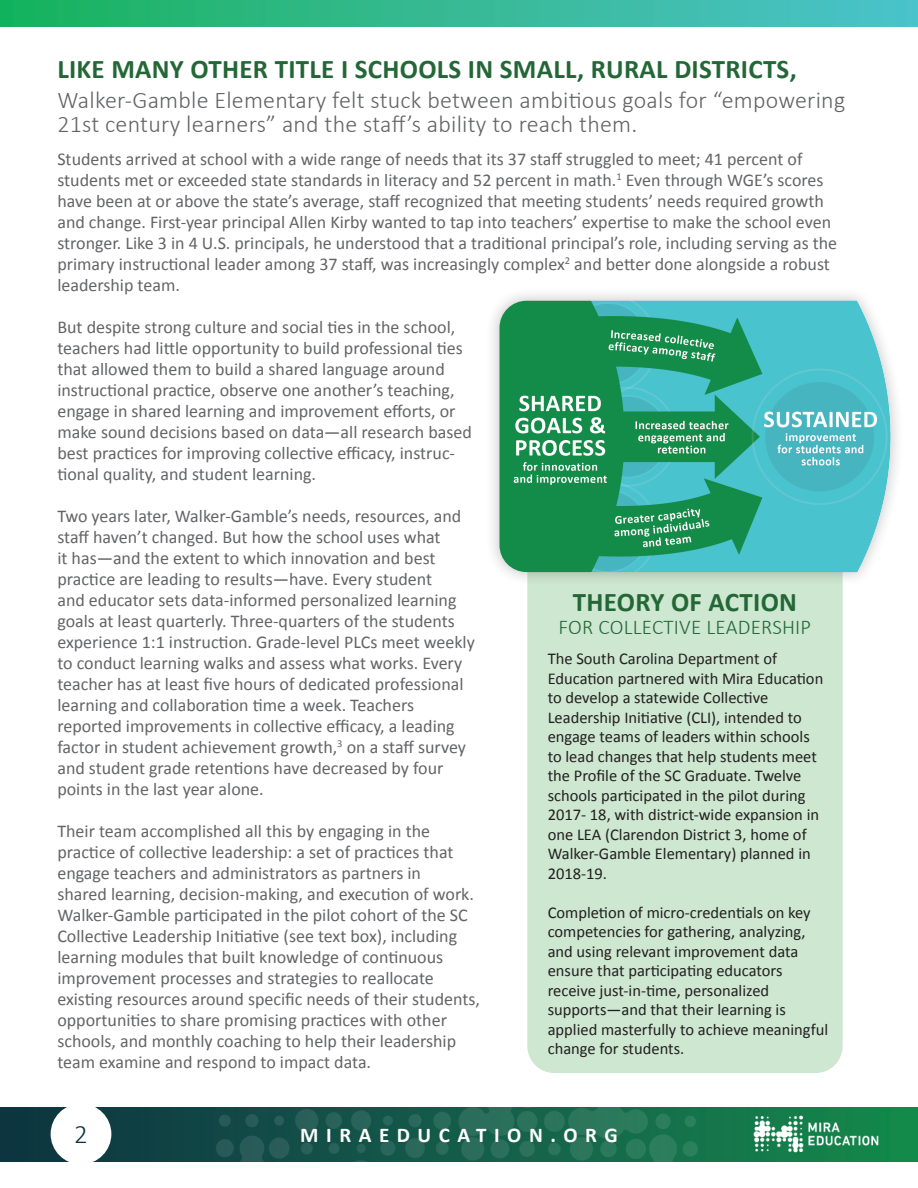
<style>
.page{position:relative;width:918px;height:1188px;background:#fff}
.page>*{position:absolute;margin:0;border:0;box-sizing:border-box;transform-origin:0 0}
.Main_Page_Top_Header{font:700 27px "Calibri";letter-spacing:.01em;color:#246737}
.t1{font:300 27px "Calibri";color:#0d343e}
.Main_Page_Second_Hea{font:300 24px/24px "Calibri";letter-spacing:.01em;color:#636466}
.Main_Page_Second_Hea-2{font:300 21px "Calibri";letter-spacing:.01em;color:#246737}
.t2{font:700 21px "Calibri";letter-spacing:.36em;color:#fff}
.Body_Text{font:18px/21px "Calibri";color:#636466}
.Sidebar_Text{font:16.5px/19.5px "Calibri";color:#231f20}
</style>
<div class="page">
<svg style="left:0;top:1107px;width:918px;height:54px;background:#104e44"></svg>
<img style="left:201px;top:1107px;width:247px;height:55px">
<img style="left:448px;top:1107px;width:271px;height:55px">
<img style="left:741px;top:1107px;width:150px;height:55px">
<div style="left:51px;top:1104px;width:60px;height:60px;background:#fff;border-radius:50%"></div>
<div style="left:0;top:0;width:918px;height:27px;background:linear-gradient(to right,#1ab25d,#4ec2cb)"></div>
<div style="left:527px;top:503px;width:316px;height:570px;background:#cde7d0;border-radius:27px"></div>
<div style="left:485px;top:286px;width:420px;height:301px;background:#231f20;opacity:.25"></div>
<img style="left:500px;top:301px;width:397px;height:271px">
<p class="Main_Page_Top_Header" style="left:57px;top:50px;width:741px">LIKE MANY OTHER TITLE I SCHOOLS IN SMALL, RURAL DISTRICTS,</p>
<p class="Main_Page_Second_Hea" style="left:57px;top:88px;width:789px">Walker-Gamble Elementary felt stuck between ambitious goals for “empowering<br>21st century learners” and the staff’s ability to reach them.</p>
<p class="Body_Text" style="left:57px;top:148px;width:781px">Students arrived at school with a wide range of needs that its 37 staff struggled to meet; 41 percent of students met or exceeded state standards in literacy and 52 percent in math.<sup>1</sup> Even through WGE’s scores have been at or above the state’s average, staff recognized that meeting students’ needs required growth and change. First-year principal Allen Kirby wanted to tap into teachers’ expertise to make the school even stronger. Like 3 in 4 U.S. principals, he understood that a traditional principal’s role, including serving as the primary instructional leader among 37 staff, was increasingly complex<sup>2</sup> and better done alongside a robust leadership team.</p>
<p class="Body_Text" style="left:57px;top:316px;width:416px">But despite strong culture and social ties in the school, teachers had little opportunity to build professional ties that allowed them to build a shared language around instructional practice, observe one another’s teaching, engage in shared learning and improvement efforts, or make sound decisions based on data—all research based best practices for improving collective efficacy, instruc&shy;tional quality, and student learning.</p>
<p class="Body_Text" style="left:57px;top:505px;width:419px">Two years later, Walker-Gamble’s needs, resources, and staff haven’t changed. But how the school uses what<br>it has—and the extent to which innovation and best practice are leading to results—have. Every student<br>and educator sets data-informed personalized learning goals at least quarterly. Three-quarters of the students experience 1:1 instruction. Grade-level PLCs meet weekly to conduct learning walks and assess what works. Every teacher has at least five hours of dedicated professional learning and collaboration time a week. Teachers reported improvements in collective efficacy, a leading factor in student achievement growth,<sup>3</sup> on a staff survey and student grade retentions have decreased by four points in the last year alone.</p>
<p class="Body_Text" style="left:57px;top:820px;width:424px">Their team accomplished all this by engaging in the practice of collective leadership: a set of practices that engage teachers and administrators as partners in<br>shared learning, decision-making, and execution of work.<br>Walker-Gamble participated in the pilot cohort of the SC Collective Leadership Initiative (see text box), including learning modules that built knowledge of continuous improvement processes and strategies to reallocate existing resources around specific needs of their students, opportunities to share promising practices with other schools, and monthly coaching to help their leadership team examine and respond to impact data.</p>
<p class="Main_Page_Top_Header" style="left:573px;top:583px;width:226px">THEORY OF ACTION</p>
<p class="Main_Page_Second_Hea-2" style="left:559px;top:614px;width:254px">FOR COLLECTIVE LEADERSHIP</p>
<p class="Sidebar_Text" style="left:548px;top:648px;width:277px">The South Carolina Department of Education partnered with Mira Education to develop a statewide Collective Leadership Initiative (CLI), intended to engage teams of leaders within schools to lead changes that help students meet the Profile of the SC Graduate. Twelve schools participated in the pilot during 2017- 18, with district-wide expansion in one LEA (Clarendon District 3, home of Walker-Gamble Elementary) planned in 2018-19.</p>
<p class="Sidebar_Text" style="left:548px;top:902px;width:282px">Completion of micro-credentials on key competencies for gathering, analyzing, and using relevant improvement data ensure that participating educators receive just-in-time, personalized supports—and that their learning is applied masterfully to achieve meaningful change for students.</p>
<h1 class="t1" style="left:74px;top:1117px;width:15px">2</h1>
<p class="t2" style="left:300px;top:1120px;width:319px">MIRAEDUCATION.ORG</p>
</div>
